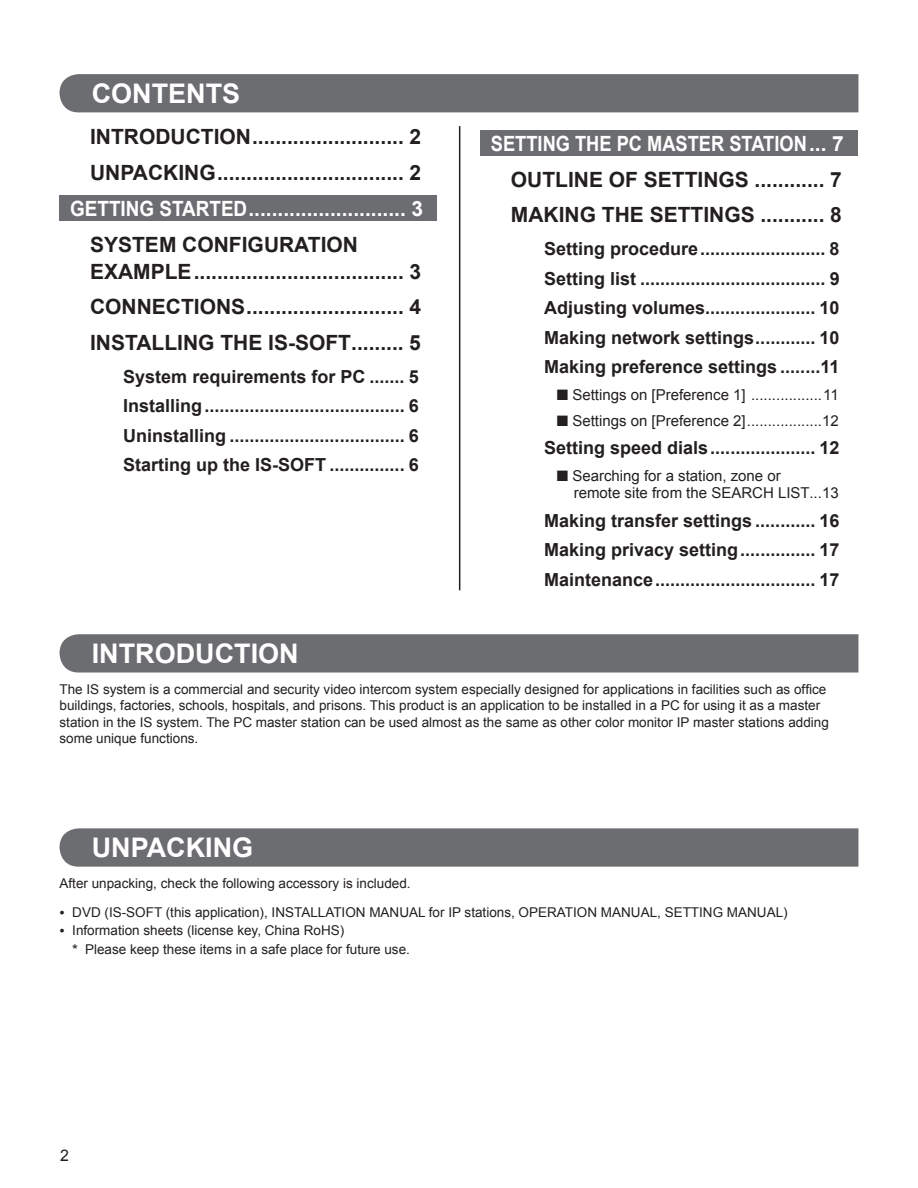
<style>
.page{position:relative;width:918px;height:1188px;background:#fff}
.page>*{position:absolute;margin:0;border:0;box-sizing:border-box;transform-origin:0 0}
.t1{font:700 27px "Arial";color:#fff}
.t2{font:700 21px/35.5px "Arial";color:#231f20}
.t3{font:700 21px "Arial";color:#fff;scale:.9 1}
.t4{font:700 21px "Arial";color:#fff;scale:.87 1}
.t5{font:700 18px/29.5px "Arial";color:#231f20;text-align:justify}
.t6{font:15.9px "Arial";color:#231f20}
.t7{font:15px/17.2px "Arial";color:#231f20}
.t8{font:13.5px/16.5px "Arial";color:#231f20}
.s1{font-size:15px}
</style>
<div class="page">
<div style="left:60px;top:74px;width:798px;height:38px;background:#6c6d70"></div>
<div style="left:60px;top:196px;width:377px;height:25px;background:#6c6d70"></div>
<div style="left:480px;top:131px;width:377px;height:25px;background:#6c6d70"></div>
<hr style="left:459px;top:126px;width:1px;height:464px;background:#231f20">
<div style="left:60px;top:634px;width:798px;height:39px;background:#6c6d70"></div>
<div style="left:60px;top:828px;width:798px;height:39px;background:#6c6d70"></div>
<h1 class="t1" style="left:92px;top:79px;width:150px">CONTENTS</h1>
<h2 class="t2" style="left:90px;top:119px;width:332px">INTRODUCTION .......................... 2<br>UNPACKING ................................ 2</h2>
<h2 class="t3" style="left:70px;top:197px;width:394px">GETTING STARTED ........................... 3</h2>
<h2 class="t2" style="left:90px;top:231px;width:332px;line-height:27px">SYSTEM CONFIGURATION<br>EXAMPLE .................................... 3</h2>
<h2 class="t2" style="left:90px;top:289px;width:332px">CONNECTIONS ........................... 4<br>INSTALLING THE IS-SOFT ......... 5</h2>
<h3 class="t5" style="left:123px;top:362px;width:297px">System requirements for PC ....... 5<br>Installing ........................................ 6<br>Uninstalling ................................... 6<br>Starting up the IS-SOFT ............... 6</h3>
<h2 class="t4" style="left:491px;top:132px;width:407px">SETTING THE PC MASTER STATION ... 7</h2>
<h2 class="t2" style="left:511px;top:162px;width:332px">OUTLINE OF SETTINGS ............ 7<br>MAKING THE SETTINGS ........... 8</h2>
<p class="t5" style="left:544px;top:234px;width:297px">Setting procedure ......................... 8<br>Setting list ..................................... 9<br>Adjusting volumes ...................... 10<br>Making network settings ............ 10<br>Making preference settings ........11</p>
<p class="t7" style="left:557px;top:386px;width:284px">■ Settings on [Preference 1] .................11</p>
<p class="t7" style="left:557px;top:412px;width:284px">■ Settings on [Preference 2] ..................12</p>
<h3 class="t5" style="left:544px;top:433px;width:297px">Setting speed dials ..................... 12</h3>
<p class="t7" style="left:574px;top:467px;width:266px;text-indent:-17px">■ Searching for a station, zone or<br>remote site from the SEARCH LIST ...13</p>
<h3 class="t5" style="left:544px;top:506px;width:297px">Making transfer settings ............ 16<br>Making privacy setting ............... 17<br>Maintenance ................................ 17</h3>
<h1 class="t1" style="left:92px;top:639px;width:208px">INTRODUCTION</h1>
<p class="t8" style="left:60px;top:681px;width:771px">The IS system is a commercial and security video intercom system especially designed for applications in facilities such as office buildings, factories, schools, hospitals, and prisons. This product is an application to be installed in a PC for using it as a master station in the IS system. The PC master station can be used almost as the same as other color monitor IP master stations adding some unique functions.</p>
<h1 class="t1" style="left:92px;top:833px;width:163px">UNPACKING</h1>
<p class="t8" style="left:60px;top:875px;width:353px">After unpacking, check the following accessory is included.</p>
<p class="t8" style="left:60px;top:904px;width:730px"><span class="s1">•</span> DVD (IS-SOFT (this application), INSTALLATION MANUAL for IP stations, OPERATION MANUAL, SETTING MANUAL)</p>
<p class="t8" style="left:72px;top:921px;width:339px;line-height:18.5px;text-indent:-13px"><span class="s1">•</span> Information sheets (license key, China RoHS)<br><span class="s1">*</span> Please keep these items in a safe place for future use.</p>
<p class="t6" style="left:60px;top:1147px;width:10px">2</p>
</div>
